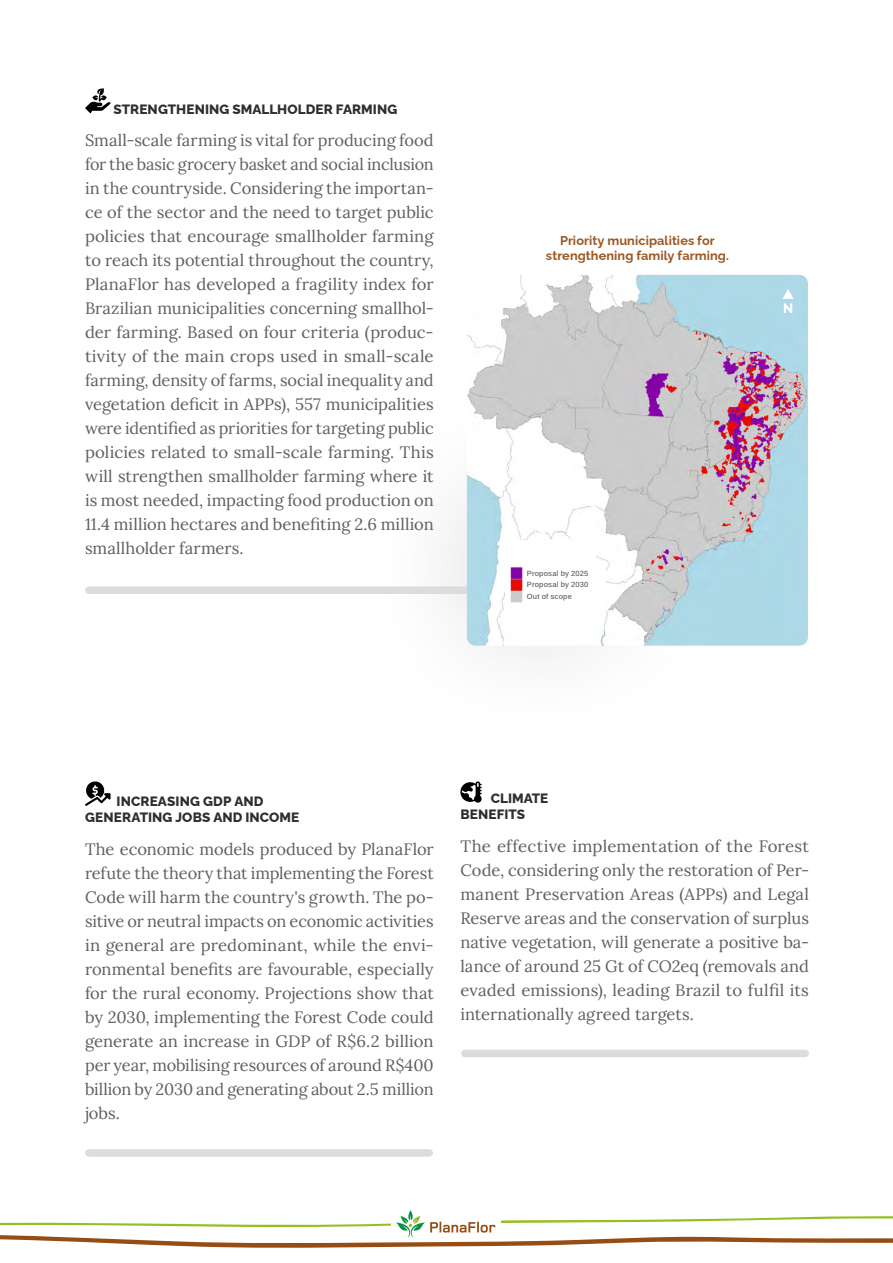
<style>
.page{position:relative;width:893px;height:1263px;background:#fff}
.page>*{position:absolute;margin:0;border:0;box-sizing:border-box;transform-origin:0 0}
.t1{font:16.5px/24px "Lora";color:#5f5f64;text-align:justify}
.t2{font:800 13.5px/16.5px "Raleway";letter-spacing:.01em;color:#2e2e2f}
.t3{font:700 12.75px/15px "Raleway";letter-spacing:.005em;color:#9d5722;text-align:center}
.t4{font:500 7.5px/11.7px "Arimo";letter-spacing:.025em;color:#5f5f64;text-align:justify}
</style>
<div class="page">
<svg style="left:0;top:1210px;width:893px;height:38px"></svg>
<svg style="left:85px;top:88px;width:26px;height:26px"></svg>
<div style="left:89px;top:586px;width:462px;height:8px;background:#dcdcdd"></div>
<svg style="left:460px;top:781px;width:22px;height:22px"></svg>
<div style="left:89px;top:1149px;width:340px;height:8px;background:#dcdcdd"></div>
<div style="left:465px;top:1050px;width:340px;height:7px;background:#dcdcdd"></div>
<img style="left:467px;top:275px;width:341px;height:371px">
<svg style="left:467px;top:275px;width:29px;height:27px"></svg>
<svg style="left:782px;top:289px;width:12px;height:24px"></svg>
<img style="left:505px;top:540px;width:91px;height:88px">
<svg style="left:85px;top:781px;width:26px;height:25px"></svg>
<div style="left:527px;top:569px;width:78px;height:34px;background:#fff"></div>
<p class="t2" style="left:114px;top:99px;width:285px">STRENGTHENING SMALLHOLDER FARMING</p>
<p class="t1" style="left:85px;top:127px;width:350px">Small-scale farming is vital for producing food for the basic grocery basket and social inclusion in the countryside. Considering the importan&shy;ce of the sector and the need to target public policies that encourage smallholder farming to reach its potential throughout the country, PlanaFlor has developed a fragility index for Brazilian municipalities concerning smallhol&shy;der farming. Based on four criteria (produc&shy;tivity of the main crops used in small-scale farming, density of farms, social inequality and vegetation deficit in APPs), 557 municipalities were identified as priorities for targeting public policies related to small-scale farming. This will strengthen smallholder farming where it is most needed, impacting food production on 11.4 million hectares and benefiting 2.6 million smallholder farmers.</p>
<p class="t3" style="left:546px;top:231px;width:184px">Priority municipalities for strengthening family farming.</p>
<p class="t4" style="left:527px;top:567px;width:63px">Proposal by 2025<br>Proposal by 2030<br>Out of scope</p>
<p class="t2" style="left:85px;top:791px;width:216px;text-align:center">INCREASING GDP AND<br>GENERATING JOBS AND INCOME</p>
<p class="t1" style="left:85px;top:836px;width:350px">The economic models produced by PlanaFlor refute the theory that implementing the Forest Code will harm the country's growth. The po&shy;sitive or neutral impacts on economic activities in general are predominant, while the envi&shy;ronmental benefits are favourable, especially for the rural economy. Projections show that by 2030, implementing the Forest Code could generate an increase in GDP of R$6.2 billion per year, mobilising resources of around R$400 billion by 2030 and generating about 2.5 million jobs.</p>
<p class="t2" style="left:460px;top:788px;width:89px;text-indent:30px">CLIMATE<br>BENEFITS</p>
<p class="t1" style="left:460px;top:833px;width:350px">The effective implementation of the Forest Code, considering only the restoration of Per&shy;manent Preservation Areas (APPs) and Legal Reserve areas and the conservation of surplus native vegetation, will generate a positive ba&shy;lance of around 25 Gt of CO2eq (removals and evaded emissions), leading Brazil to fulfil its internationally agreed targets.</p>
</div>
